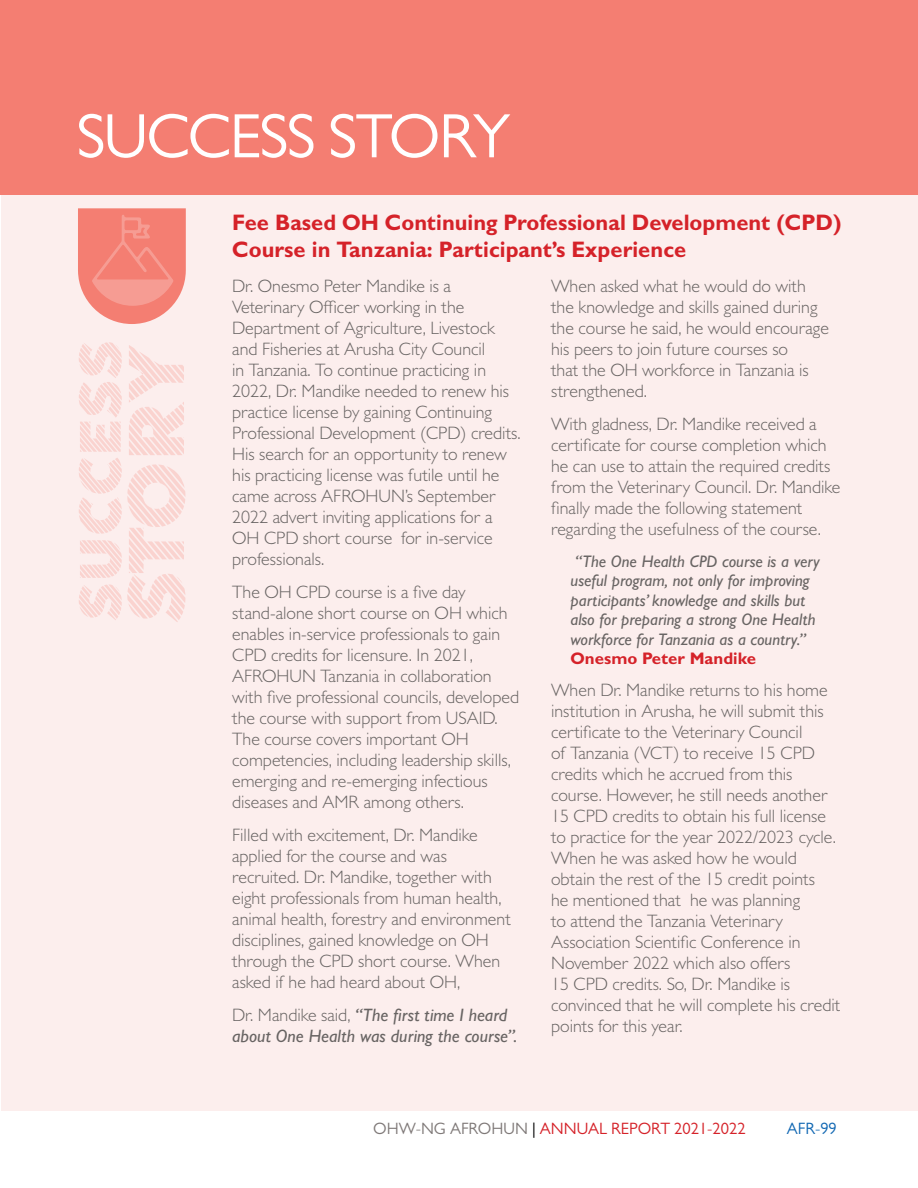
<style>
.page{position:relative;width:918px;height:1188px;background:#fff}
.page>*{position:absolute;margin:0;border:0;box-sizing:border-box;transform-origin:0 0}
.t1{font:63px "Gill Sans";letter-spacing:-.025em;color:#fff}
.t2{font:700 22.5px/27px "Gill Sans";color:#d52229}
.t3{font:300 18px/21px "Gill Sans";color:#686463}
.t4{font:italic 500 18px/21px "Gill Sans";color:#686463}
.t5{font:italic 500 16.8px/19.5px "Gill Sans";color:#686463}
.t6{font:700 16.8px "Gill Sans";color:#d52229}
.t7{font:16.5px "Gill Sans";color:#d52229}
.t8{font:16.5px "Gill Sans";color:#1268b3}
.s1{font-weight:300;font-style:normal}
.s2{color:#7f7978}
.s3{color:#000}
</style>
<div class="page">
<div style="left:1px;top:0;width:917px;height:1111px;background:#fceeed"></div>
<svg style="left:79px;top:342px;width:106px;height:280px"></svg>
<svg style="left:78px;top:208px;width:108px;height:116px"></svg>
<div style="left:1px;top:0;width:917px;height:194px;background:#f47e72"></div>
<h1 class="t1" style="left:77px;top:100px;width:436px">SUCCESS STORY</h1>
<p class="t2" style="left:232px;top:209px;width:611px">Fee Based OH Continuing Professional Development (CPD)<br>Course in Tanzania: Participant’s Experience</p>
<p class="t3" style="left:232px;top:275px;width:290px">Dr. Onesmo Peter Mandike is a Veterinary Officer working in the Department of Agriculture, Livestock and Fisheries at Arusha City Council<br>in Tanzania. To continue practicing in 2022, Dr. Mandike needed to renew his practice license by gaining Continuing Professional Development (CPD) credits.<br>His search for an opportunity to renew his practicing license was futile until he came across AFROHUN’s September 2022 advert inviting applications for a OH CPD short course for in-service professionals.</p>
<p class="t3" style="left:232px;top:581px;width:288px">The OH CPD course is a five day stand-alone short course on OH which enables in-service professionals to gain CPD credits for licensure. In 2021, AFROHUN Tanzania in collaboration with five professional councils, developed the course with support from USAID.<br>The course covers important OH competencies, including leadership skills, emerging and re-emerging infectious diseases and AMR among others.</p>
<p class="t3" style="left:232px;top:824px;width:280px">Filled with excitement, Dr. Mandike applied for the course and was recruited. Dr. Mandike, together with eight professionals from human health, animal health, forestry and environment disciplines, gained knowledge on OH through the CPD short course. When asked if he had heard about OH,</p>
<p class="t4" style="left:232px;top:1004px;width:287px"><span class="s1">Dr. Mandike said,</span> “The first time I heard about One Health was during the course”.</p>
<p class="t3" style="left:551px;top:275px;width:279px">When asked what he would do with the knowledge and skills gained during the course he said, he would encourage his peers to join future courses so<br>that the OH workforce in Tanzania is strengthened.</p>
<p class="t3" style="left:551px;top:413px;width:291px">With gladness, Dr. Mandike received a certificate for course completion which he can use to attain the required credits from the Veterinary Council. Dr. Mandike finally made the following statement regarding the usefulness of the course.</p>
<p class="t5" style="left:571px;top:551px;width:251px">“The One Health CPD course is a very useful program, not only for improving participants’ knowledge and skills but also for preparing a strong One Health workforce for Tanzania as a country.”</p>
<p class="t6" style="left:571px;top:648px;width:187px">Onesmo Peter Mandike</p>
<p class="t3" style="left:551px;top:679px;width:291px">When Dr. Mandike returns to his home institution in Arusha, he will submit this certificate to the Veterinary Council<br>of Tanzania (VCT) to receive 15 CPD credits which he accrued from this course. However, he still needs another 15 CPD credits to obtain his full license to practice for the year 2022/2023 cycle.<br>When he was asked how he would obtain the rest of the 15 credit points<br>he mentioned that he was planning<br>to attend the Tanzania Veterinary Association Scientific Conference in November 2022 which also offers<br>15 CPD credits. So, Dr. Mandike is convinced that he will complete his credit points for this year.</p>
<p class="t7" style="left:373px;top:1119px;width:374px"><span class="s2">OHW-NG AFROHUN</span> <span class="s3">|</span> ANNUAL REPORT 2021-2022</p>
<p class="t8" style="left:787px;top:1119px;width:52px">AFR-99</p>
</div>
